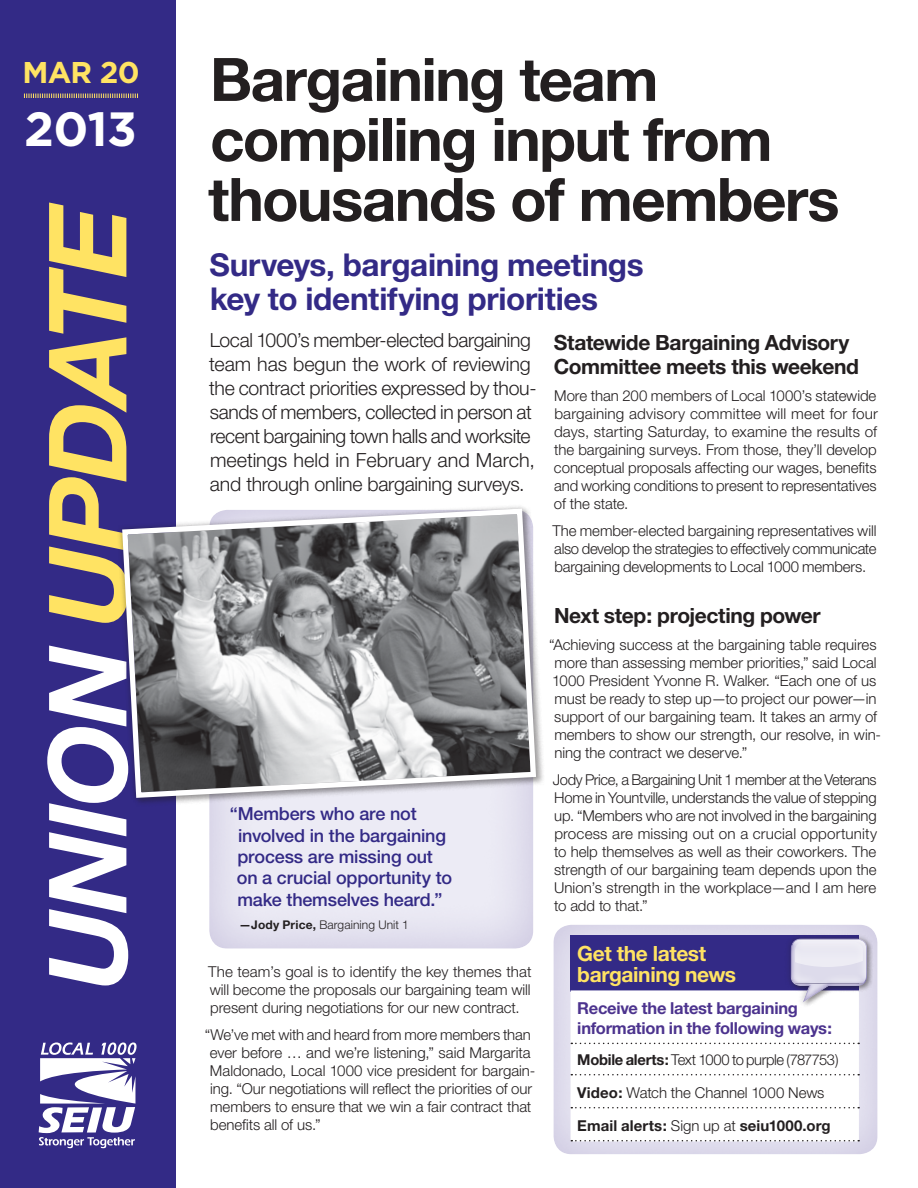
<style>
.page{position:relative;width:918px;height:1188px;background:#fff}
.page>*{position:absolute;margin:0;border:0;box-sizing:border-box;transform-origin:0 0}
.t1{font:700 60px/60px "Helvetica Neue";letter-spacing:-.025em;color:#231f20}
.t2{font:700 48px "Gotham";color:#fff}
.t3{font:700 31.5px/34.5px "Helvetica Neue";letter-spacing:-.01em;color:#332a86}
.t4{font:700 30px "Gotham";color:#ffe363}
.t5{font:700 21px/24px "Helvetica Neue";letter-spacing:-.02em;color:#231f20}
.t6{font:700 21px/21px "Helvetica Neue";letter-spacing:-.02em;color:#ffe363}
.t7{font:300 19.5px/24px "Helvetica Neue";letter-spacing:-.015em;color:#231f20}
.t8{font:500 18px/21.3px "Helvetica Neue";letter-spacing:-.01em;color:#332a86}
.t9{font:700 16.5px/19.5px "Helvetica Neue";letter-spacing:-.015em;color:#4c338e}
.t10{font:300 15px/18px "Helvetica Neue";letter-spacing:-.005em;color:#231f20;text-align:justify}
.t11{font:300 15px "Helvetica Neue";letter-spacing:-.03em;color:#231f20}
.t12{font:700 15px "Helvetica Neue";letter-spacing:.005em;color:#231f20}
.t13{font:300 12px "Helvetica Neue";letter-spacing:.01em;color:#231f20}
.s1{font-weight:700}
.s2{font-weight:300}
</style>
<div class="page">
<div style="left:0;top:0;width:176px;height:1188px;background:#332a86"></div>
<svg style="left:39px;top:1043px;width:98px;height:105px"></svg>
<svg style="left:49px;top:203px;width:78px;height:420px"></svg>
<svg style="left:47px;top:646px;width:81px;height:340px"></svg>
<svg style="left:24px;top:94px;width:114px;height:4px"></svg>
<div style="left:196px;top:508px;width:349px;height:441px;background:#4c338e;opacity:.2"></div>
<svg style="left:116px;top:503px;width:426px;height:301px"></svg>
<svg style="left:119px;top:506px;width:420px;height:295px"></svg>
<div style="left:540px;top:911px;width:372px;height:276px;background:#4c338e;opacity:.2"></div>
<div style="left:571px;top:935px;width:288px;height:57px;background:#332a86"></div>
<div style="left:784px;top:933px;width:90px;height:75px;background:#231f20;opacity:.25"></div>
<div style="left:779px;top:937px;width:100px;height:65px;background:#fff;opacity:.5"></div>
<svg style="left:571px;top:939px;width:296px;height:202px"></svg>
<h3 class="t4" style="left:23px;top:55px;width:118px">MAR 20</h3>
<h2 class="t2" style="left:24px;top:101px;width:114px">2013</h2>
<h1 class="t1" style="left:208px;top:48px;width:633px">Bargaining team compiling input from thousands of members</h1>
<h3 class="t3" style="left:210px;top:246px;width:436px">Surveys, bargaining meetings key to identifying priorities</h3>
<p class="t7" style="left:209px;top:327px;width:329px">Local 1000’s member-elected bargaining team has begun the work of reviewing the contract priorities expressed by thou&shy;sands of members, collected in person at recent bargaining town halls and worksite meetings held in February and March, and through online bargaining surveys.</p>
<h3 class="t5" style="left:554px;top:330px;width:307px">Statewide Bargaining Advisory<br>Committee meets this weekend</h3>
<p class="t10" style="left:554px;top:386px;width:325px">More than 200 members of Local 1000’s statewide bargaining advisory committee will meet for four days, starting Saturday, to examine the results of the bargaining surveys. From those, they’ll develop conceptual proposals affecting our wages, benefits and working conditions to present to representatives of the state.</p>
<p class="t10" style="left:553px;top:521px;width:326px">The member-elected bargaining representatives will also develop the strategies to effectively communicate bargaining developments to Local 1000 members.</p>
<h3 class="t5" style="left:554px;top:603px;width:268px">Next step: projecting power</h3>
<p class="t10" style="left:549px;top:635px;width:334px;text-align:left">“Achieving success at the bargaining table requires more than assessing member priorities,” said Local 1000 President Yvonne R. Walker. “Each one of us must be ready to step up—to project our power—in support of our bargaining team. It takes an army of members to show our strength, our resolve, in win&shy;ning the contract we deserve.”</p>
<p class="t10" style="left:553px;top:770px;width:326px">Jody Price, a Bargaining Unit 1 member at the Veterans Home in Yountville, understands the value of stepping up. “Members who are not involved in the bargaining process are missing out on a crucial opportunity to help themselves as well as their coworkers. The strength of our bargaining team depends upon the Union’s strength in the workplace—and I am here to add to that.”</p>
<p class="t8" style="left:237px;top:803px;width:217px;text-indent:-7px">“Members who are not involved in the bargaining process are missing out on a crucial opportunity to make themselves heard.”</p>
<p class="t13" style="left:239px;top:917px;width:171px"><span class="s1">—Jody Price,</span> Bargaining Unit 1</p>
<p class="t10" style="left:208px;top:962px;width:325px">The team’s goal is to identify the key themes that will become the proposals our bargaining team will present during negotiations for our new contract.</p>
<p class="t10" style="left:210px;top:1025px;width:327px;text-align:left;text-indent:-5px">“We’ve met with and heard from more members than ever before … and we’re listening,” said Margarita Maldonado, Local 1000 vice president for bargain&shy;ing. “Our negotiations will reflect the priorities of our members to ensure that we win a fair contract that benefits all of us.”</p>
<h3 class="t6" style="left:577px;top:942px;width:160px">Get the latest bargaining news</h3>
<p class="t9" style="left:577px;top:998px;width:256px">Receive the latest bargaining information in the following ways:</p>
<p class="t11" style="left:577px;top:1050px;width:263px"><span class="s1">Mobile alerts:</span> Text 1000 to purple (787753)</p>
<p class="t10" style="left:577px;top:1083px;width:249px"><span class="s1">Video:</span> Watch the Channel 1000 News</p>
<p class="t12" style="left:577px;top:1116px;width:255px">Email alerts: <span class="s2">Sign up at</span> seiu1000.org</p>
</div>
